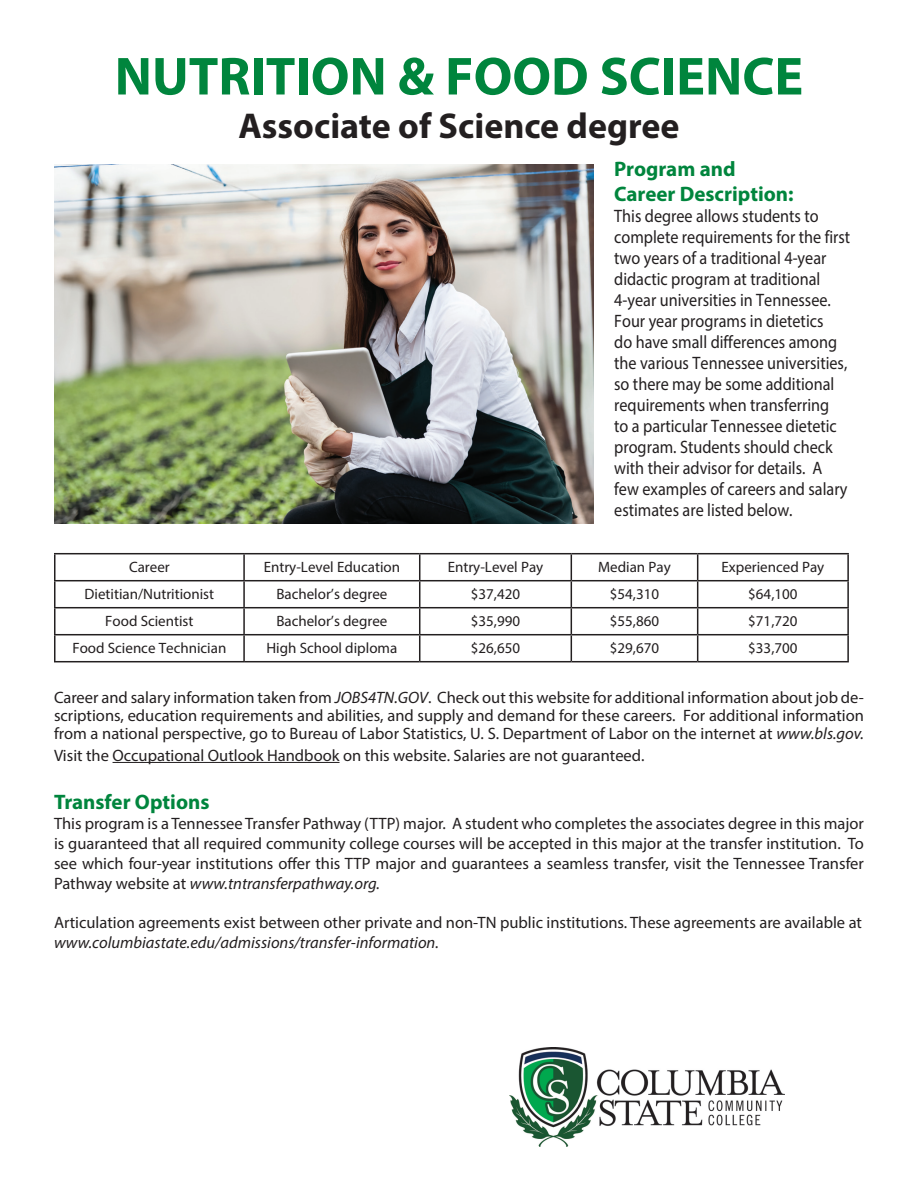
<style>
.page{position:relative;width:918px;height:1188px;background:#fff}
.page>*{position:absolute;margin:0;border:0;box-sizing:border-box;transform-origin:0 0}
.t1{font:700 54px "Myriad Pro";color:#00853d}
.t2{font:700 36px "Myriad Pro";color:#231f20}
.t3{font:700 21px "Myriad Pro";color:#00853d}
.t4{font:18px/21px "Myriad Pro";color:#231f20;scale:.9 1}
.t5{font:16.5px/19.8px "Myriad Pro";color:#231f20;text-align:justify}
.t6{font:15px "Myriad Pro";color:#231f20}
.s1{font-style:italic}
</style>
<div class="page">
<hr style="left:113px;top:762px;width:227px;height:1px;background:#231f20">
<img style="left:509px;top:1048px;width:275px;height:99px">
<img style="left:54px;top:164px;width:540px;height:359px">
<svg style="left:56px;top:554px;width:791px;height:107px"></svg>
<hr style="left:54px;top:553px;width:190px;height:1px;background:#231f20">
<hr style="left:54px;top:554px;width:2px;height:26px;background:#231f20">
<hr style="left:244px;top:553px;width:176px;height:1px;background:#231f20">
<hr style="left:243px;top:554px;width:2px;height:26px;background:#231f20">
<hr style="left:420px;top:553px;width:151px;height:1px;background:#231f20">
<hr style="left:571px;top:553px;width:127px;height:1px;background:#231f20">
<hr style="left:698px;top:553px;width:151px;height:1px;background:#231f20">
<hr style="left:847px;top:554px;width:2px;height:26px;background:#231f20">
<hr style="left:54px;top:580px;width:190px;height:1px;background:#231f20">
<hr style="left:54px;top:581px;width:2px;height:26px;background:#231f20">
<hr style="left:244px;top:580px;width:176px;height:1px;background:#231f20">
<hr style="left:243px;top:581px;width:2px;height:26px;background:#231f20">
<hr style="left:420px;top:580px;width:151px;height:1px;background:#231f20">
<hr style="left:571px;top:580px;width:127px;height:1px;background:#231f20">
<hr style="left:698px;top:580px;width:151px;height:1px;background:#231f20">
<hr style="left:847px;top:581px;width:2px;height:26px;background:#231f20">
<hr style="left:54px;top:607px;width:190px;height:1px;background:#231f20">
<hr style="left:54px;top:608px;width:2px;height:26px;background:#231f20">
<hr style="left:244px;top:607px;width:176px;height:1px;background:#231f20">
<hr style="left:243px;top:608px;width:2px;height:26px;background:#231f20">
<hr style="left:420px;top:607px;width:151px;height:1px;background:#231f20">
<hr style="left:571px;top:607px;width:127px;height:1px;background:#231f20">
<hr style="left:698px;top:607px;width:151px;height:1px;background:#231f20">
<hr style="left:847px;top:608px;width:2px;height:26px;background:#231f20">
<hr style="left:54px;top:634px;width:190px;height:1px;background:#231f20">
<hr style="left:54px;top:635px;width:2px;height:26px;background:#231f20">
<hr style="left:244px;top:634px;width:176px;height:1px;background:#231f20">
<hr style="left:243px;top:635px;width:2px;height:26px;background:#231f20">
<hr style="left:420px;top:634px;width:151px;height:1px;background:#231f20">
<svg style="left:419px;top:554px;width:1px;height:107px"></svg>
<hr style="left:571px;top:634px;width:127px;height:1px;background:#231f20">
<svg style="left:571px;top:554px;width:1px;height:107px"></svg>
<hr style="left:698px;top:634px;width:151px;height:1px;background:#231f20">
<svg style="left:697px;top:554px;width:1px;height:107px"></svg>
<hr style="left:847px;top:635px;width:2px;height:26px;background:#231f20">
<hr style="left:54px;top:661px;width:190px;height:1px;background:#231f20">
<hr style="left:244px;top:661px;width:176px;height:1px;background:#231f20">
<hr style="left:420px;top:661px;width:151px;height:1px;background:#231f20">
<hr style="left:571px;top:661px;width:127px;height:1px;background:#231f20">
<hr style="left:698px;top:661px;width:151px;height:1px;background:#231f20">
<p class="t1" style="left:115px;top:41px;width:690px">NUTRITION &amp; FOOD SCIENCE</p>
<p class="t2" style="left:238px;top:102px;width:443px">Associate of Science degree</p>
<p class="t3" style="left:614px;top:155px;width:123px">Program and</p>
<p class="t3" style="left:614px;top:180px;width:181px">Career Description:</p>
<p class="t4" style="left:614px;top:205px;width:264px">This degree allows students to complete requirements for the first two years of a traditional 4-year didactic program at traditional 4-year universities in Tennessee.<br>Four year programs in dietetics<br>do have small differences among the various Tennessee universities, so there may be some additional requirements when transferring<br>to a particular Tennessee dietetic program. Students should check with their advisor for details. A few examples of careers and salary estimates are listed below.</p>
<p class="t6" style="left:129px;top:557px;width:42px">Career</p>
<p class="t6" style="left:264px;top:557px;width:138px">Entry-Level Education</p>
<p class="t6" style="left:448px;top:557px;width:97px">Entry-Level Pay</p>
<p class="t6" style="left:598px;top:557px;width:74px">Median Pay</p>
<p class="t6" style="left:722px;top:557px;width:104px">Experienced Pay</p>
<p class="t6" style="left:85px;top:584px;width:131px">Dietitian/Nutritionist</p>
<p class="t6" style="left:276px;top:584px;width:113px">Bachelor’s degree</p>
<p class="t6" style="left:471px;top:584px;width:51px">$37,420</p>
<p class="t6" style="left:610px;top:584px;width:51px">$54,310</p>
<p class="t6" style="left:748px;top:584px;width:51px">$64,100</p>
<p class="t6" style="left:105px;top:611px;width:90px">Food Scientist</p>
<p class="t6" style="left:276px;top:611px;width:113px">Bachelor’s degree</p>
<p class="t6" style="left:471px;top:611px;width:51px">$35,990</p>
<p class="t6" style="left:610px;top:611px;width:51px">$55,860</p>
<p class="t6" style="left:748px;top:611px;width:51px">$71,720</p>
<p class="t6" style="left:72px;top:638px;width:155px">Food Science Technician</p>
<p class="t6" style="left:266px;top:638px;width:132px">High School diploma</p>
<p class="t6" style="left:471px;top:638px;width:51px">$26,650</p>
<p class="t6" style="left:610px;top:638px;width:51px">$29,670</p>
<p class="t6" style="left:748px;top:638px;width:51px">$33,700</p>
<p class="t5" style="left:54px;top:688px;width:812px;line-height:18px">Career and salary information taken from <span class="s1">JOBS4TN.GOV</span>. Check out this website for additional information about job de&shy;scriptions, education requirements and abilities, and supply and demand for these careers. For additional information from a national perspective, go to Bureau of Labor Statistics, U. S. Department of Labor on the internet at <span class="s1">www.bls.gov.</span></p>
<p class="t5" style="left:54px;top:745px;width:592px">Visit the Occupational Outlook Handbook on this website. Salaries are not guaranteed.</p>
<p class="t3" style="left:54px;top:789px;width:157px">Transfer Options</p>
<p class="t5" style="left:54px;top:814px;width:812px">This program is a Tennessee Transfer Pathway (TTP) major. A student who completes the associates degree in this major is guaranteed that all required community college courses will be accepted in this major at the transfer institution. To see which four-year institutions offer this TTP major and guarantees a seamless transfer, visit the Tennessee Transfer Pathway website at <span class="s1">www.tntransferpathway.org.</span></p>
<p class="t5" style="left:54px;top:913px;width:810px">Articulation agreements exist between other private and non-TN public institutions. These agreements are available at <span class="s1">www.columbiastate.edu/admissions/transfer-information.</span></p>
</div>
